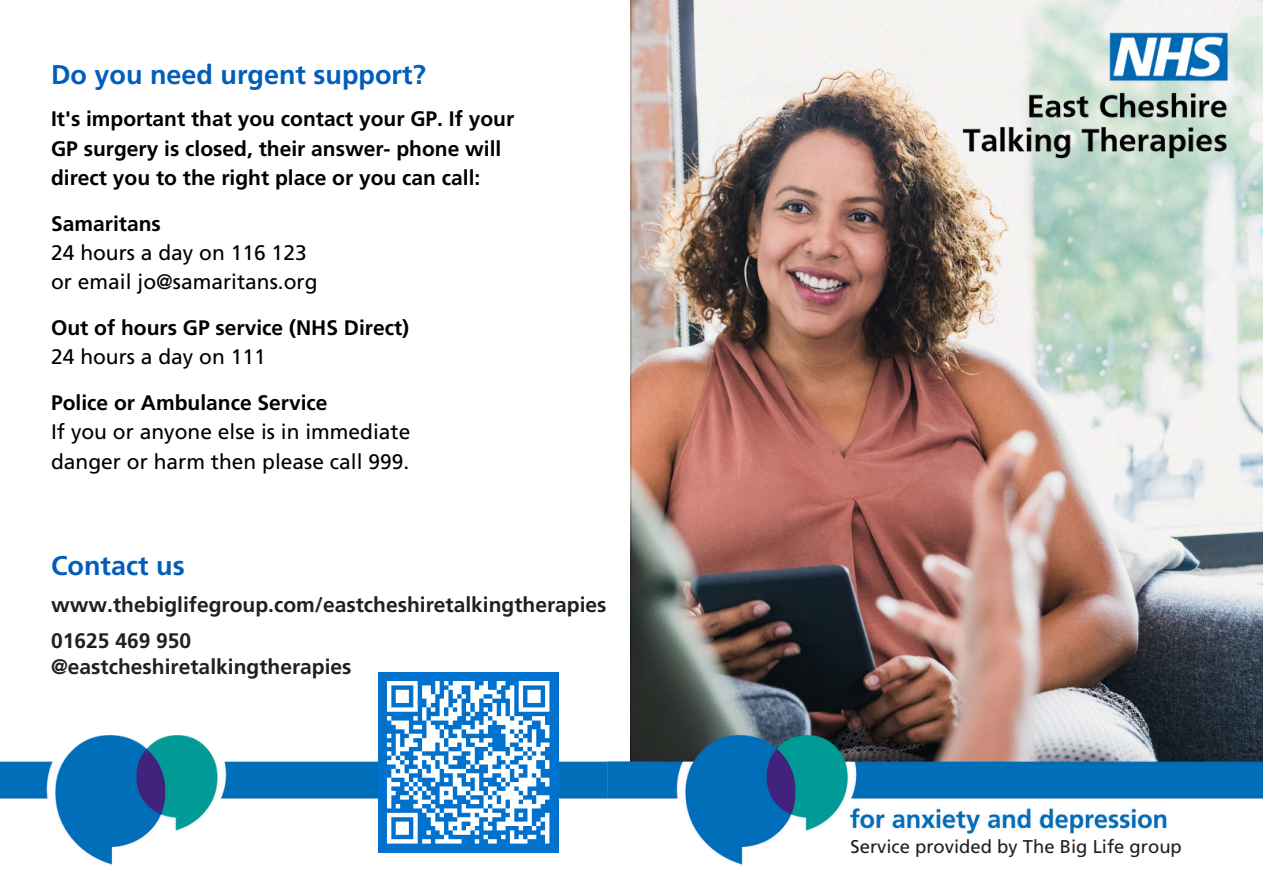
<style>
.page{position:relative;width:1263px;height:894px;background:#fff}
.page>*{position:absolute;margin:0;border:0;box-sizing:border-box;transform-origin:0 0}
.t1{font:700 27px "Frutiger";color:#005eb8}
.t2{font:700 21px/29.2px "Frutiger";color:#000}
.t3{font:21px/29.2px "Frutiger";color:#000}
.t4{font:700 21px/25.5px "Frutiger";color:#231f20}
.t5{font:18.45px "Frutiger";color:#231f20}
.s1{font-weight:700}
.s2{font-weight:400}
</style>
<div class="page">
<img style="left:631px;top:0;width:632px;height:735px">
<hr style="left:630px;top:0;width:1px;height:893px;background:#000">
<img style="left:0;top:735px;width:608px;height:130px">
<img style="left:608px;top:735px;width:655px;height:158px">
<img style="left:912px;top:0;width:351px;height:192px">
<div style="left:378px;top:672px;width:180px;height:180px;background:#0072ce"></div>
<svg style="left:387px;top:681px;width:163px;height:163px"></svg>
<h1 class="t1" style="left:51px;top:59px;width:376px">Do you need urgent support?</h1>
<h2 class="t2" style="left:51px;top:104px;width:465px">It's important that you contact your GP. If your<br>GP surgery is closed, their answer- phone will direct you to the right place or you can call:</h2>
<h2 class="t3" style="left:51px;top:208px;width:268px"><span class="s1">Samaritans<br></span>24 hours a day on 116 123 or email jo@samaritans.org</h2>
<p class="t2" style="left:51px;top:313px;width:360px">Out of hours GP service (NHS Direct)<br><span class="s2">24 hours a day on 111</span></p>
<p class="t3" style="left:51px;top:388px;width:361px"><span class="s1">Police or Ambulance Service<br></span>If you or anyone else is in immediate danger or harm then please call 999.</p>
<h1 class="t1" style="left:51px;top:550px;width:135px">Contact us</h1>
<h2 class="t4" style="left:51px;top:591px;width:557px">www.thebiglifegroup.com/eastcheshiretalkingtherapies</h2>
<h2 class="t4" style="left:51px;top:627px;width:302px">01625 469 950 @eastcheshiretalkingtherapies</h2>
<h2 class="t5" style="left:850px;top:835px;width:333px">Service provided by The Big Life group</h2>
</div>
